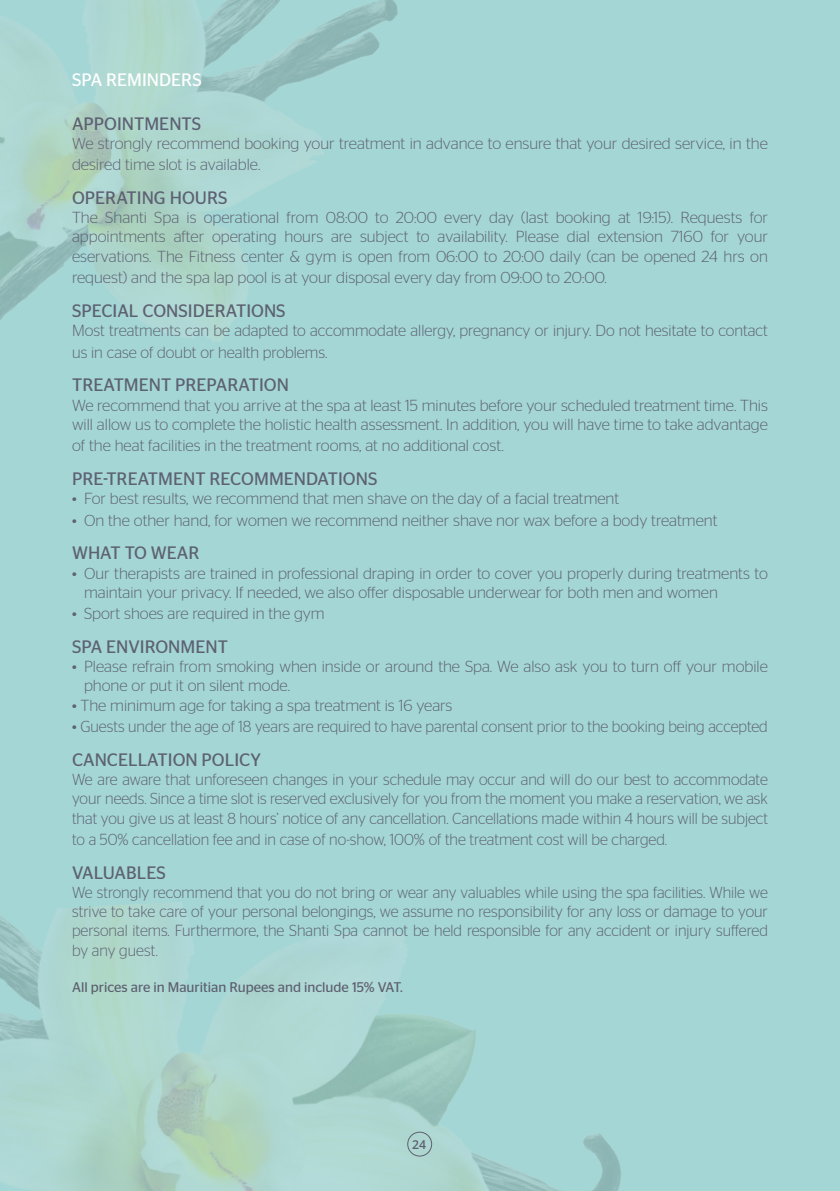
<style>
.page{position:relative;width:840px;height:1191px;background:#fff}
.page>*{position:absolute;margin:0;border:0;box-sizing:border-box;transform-origin:0 0}
.t1{font:18px "Stag Sans";color:#5d6172}
.t2{font:18px "Stag Sans";color:#fff}
.t3{font:300 16px/19.2px "Stag Sans";color:#5d6172}
.t4{font:300 16px/19.2px "Stag Sans";color:#5d6172;text-align:justify;scale:.96 1}
.t5{font:14px "Stag Sans";color:#5d6070}
.t6{font:600 12.2px "Open Sans";color:#5d6070}
</style>
<div class="page">
<div style="left:0;top:0;width:839px;height:1191px;background:#a4d6d5"></div>
<img style="left:0;top:0;width:398px;height:341px">
<img style="left:0;top:902px;width:621px;height:289px">
<div style="left:407px;top:1131px;width:25px;height:25px;border:1px solid #5d6070;border-radius:50%"></div>
<p class="t2" style="left:72px;top:70px;width:131px">SPA REMINDERS</p>
<p class="t1" style="left:72px;top:113px;width:130px">APPOINTMENTS</p>
<p class="t3" style="left:72px;top:132px;width:696px;line-height:21.6px">We strongly recommend booking your treatment in advance to ensure that your desired service, in the desired time slot is available.</p>
<p class="t1" style="left:72px;top:188px;width:157px">OPERATING HOURS</p>
<p class="t3" style="left:72px;top:208px;width:697px;text-align:justify">The Shanti Spa is operational from 08:00 to 20:00 every day (last booking at 19:15). Requests for appointments after operating hours are subject to availability. Please dial extension 7160 for your eservations. The Fitness center &amp; gym is open from 06:00 to 20:00 daily (can be opened 24 hrs on</p>
<p class="t3" style="left:72px;top:268px;width:536px">request) and the spa lap pool is at your disposal every day from 09:00 to 20:00.</p>
<p class="t1" style="left:72px;top:300px;width:215px">SPECIAL CONSIDERATIONS</p>
<p class="t3" style="left:72px;top:319px;width:697px;line-height:21.6px">Most treatments can be adapted to accommodate allergy, pregnancy or injury. Do not hesitate to contact us in case of doubt or health problems.</p>
<p class="t1" style="left:72px;top:375px;width:218px">TREATMENT PREPARATION</p>
<p class="t3" style="left:72px;top:395px;width:697px">We recommend that you arrive at the spa at least 15 minutes before your scheduled treatment time. This will allow us to complete the holistic health assessment. In addition, you will have time to take advantage</p>
<p class="t3" style="left:72px;top:436px;width:433px">of the heat facilities in the treatment rooms, at no additional cost.</p>
<p class="t1" style="left:72px;top:468px;width:307px">PRE-TREATMENT RECOMMENDATIONS</p>
<p class="t3" style="left:72px;top:489px;width:548px">• For best results, we recommend that men shave on the day of a facial treatment</p>
<p class="t3" style="left:72px;top:510px;width:646px">• On the other hand, for women we recommend neither shave nor wax before a body treatment</p>
<p class="t1" style="left:72px;top:543px;width:129px">WHAT TO WEAR</p>
<p class="t3" style="left:84px;top:563px;width:685px;text-indent:-12px">• Our therapists are trained in professional draping in order to cover you properly during treatments to maintain your privacy. If needed, we also offer disposable underwear for both men and women</p>
<p class="t3" style="left:72px;top:604px;width:254px">• Sport shoes are required in the gym</p>
<p class="t1" style="left:72px;top:636px;width:157px">SPA ENVIRONMENT</p>
<p class="t3" style="left:84px;top:657px;width:685px;text-indent:-12px">• Please refrain from smoking when inside or around the Spa. We also ask you to turn off your mobile phone or put it on silent mode.</p>
<p class="t3" style="left:72px;top:695px;width:381px">• The minimum age for taking a spa treatment is 16 years</p>
<p class="t3" style="left:72px;top:717px;width:697px">• Guests under the age of 18 years are required to have parental consent prior to the booking being accepted</p>
<p class="t1" style="left:72px;top:749px;width:190px">CANCELLATION POLICY</p>
<p class="t4" style="left:72px;top:769px;width:726px">We are aware that unforeseen changes in your schedule may occur and will do our best to accommodate your needs. Since a time slot is reserved exclusively for you from the moment you make a reservation, we ask that you give us at least 8 hours’ notice of any cancellation. Cancellations made within 4 hours will be subject</p>
<p class="t4" style="left:72px;top:829px;width:621px">to a 50% cancellation fee and in case of no-show, 100% of the treatment cost will be charged.</p>
<p class="t1" style="left:72px;top:862px;width:95px">VALUABLES</p>
<p class="t4" style="left:72px;top:882px;width:726px">We strongly recommend that you do not bring or wear any valuables while using the spa facilities. While we strive to take care of your personal belongings, we assume no responsibility for any loss or damage to your personal items. Furthermore, the Shanti Spa cannot be held responsible for any accident or injury suffered by any guest.</p>
<p class="t5" style="left:72px;top:978px;width:332px">All prices are in Mauritian Rupees and include 15% VAT.</p>
<p class="t6" style="left:412px;top:1136px;width:15px">24</p>
</div>
